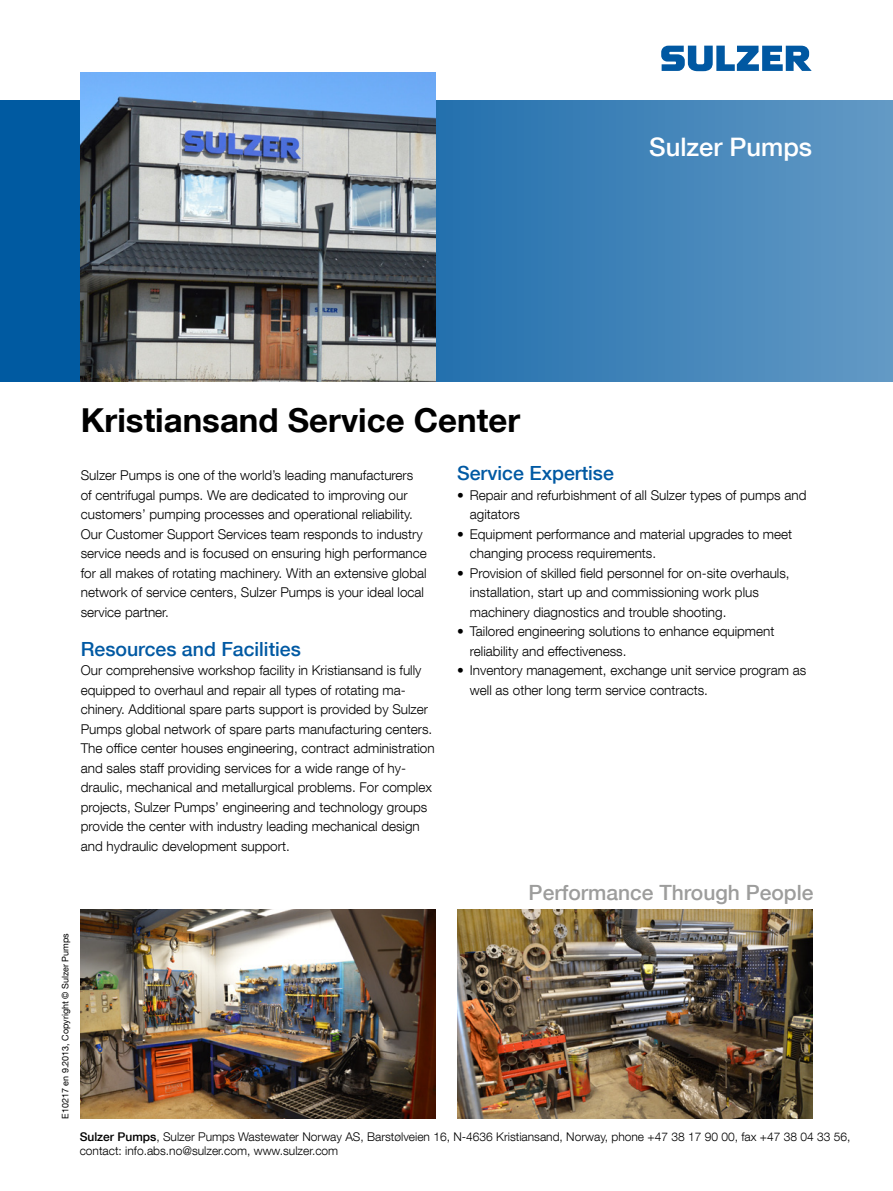
<style>
.page{position:relative;width:893px;height:1191px;background:#fff}
.page>*{position:absolute;margin:0;border:0;box-sizing:border-box;transform-origin:0 0}
.pääotsikko_24_28{font:700 33px "Helvetica Neue LT Com";color:#000}
.LEIPIS_9_12{font:500 25.5px "Helvetica Neue LT Com";color:#fff}
.LEIPIS_9_12-2{font:500 21px "Helvetica Neue LT Com";color:#9d9d9c}
.VÄLIOTSIKKO_10{font:500 19.5px "Helvetica Neue LT Com";color:#0059a3}
.LEIPIS_9_12-3{font:500 19.5px "Helvetica Neue LT Com";color:#0059a3}
.LEIPIS_9_12-4{font:300 13.5px/19.5px "Helvetica Neue LT Com";color:#000}
.t1{font:300 12px/14.4px "Helvetica Neue LT Com";color:#000}
.t2{font:9px "Helvetica Neue LT Com";color:#000}
.s1{font-weight:500}
</style>
<div class="page">
<svg style="left:661px;top:46px;width:151px;height:25px"></svg>
<svg style="left:0;top:100px;width:893px;height:281px;background:#397eb5"></svg>
<img style="left:81px;top:72px;width:355px;height:309px">
<img style="left:81px;top:909px;width:354px;height:209px">
<img style="left:458px;top:909px;width:354px;height:209px">
<p class="LEIPIS_9_12" style="left:649px;top:131px;width:164px">Sulzer Pumps</p>
<p class="pääotsikko_24_28" style="left:81px;top:399px;width:441px">Kristiansand Service Center</p>
<p class="LEIPIS_9_12-4" style="left:81px;top:465px;width:348px">Sulzer Pumps is one of the world’s leading manufacturers of centrifugal pumps. We are dedicated to improving our customers’ pumping processes and operational reliability.<br>Our Customer Support Services team responds to industry service needs and is focused on ensuring high performance for all makes of rotating machinery. With an extensive global network of service centers, Sulzer Pumps is your ideal local service partner.</p>
<p class="VÄLIOTSIKKO_10" style="left:81px;top:637px;width:222px">Resources and Facilities</p>
<p class="LEIPIS_9_12-4" style="left:81px;top:660px;width:355px">Our comprehensive workshop facility in Kristiansand is fully equipped to overhaul and repair all types of rotating ma&shy;chinery. Additional spare parts support is provided by Sulzer Pumps global network of spare parts manufacturing centers.<br>The office center houses engineering, contract administration and sales staff providing services for a wide range of hy&shy;draulic, mechanical and metallurgical problems. For complex projects, Sulzer Pumps’ engineering and technology groups provide the center with industry leading mechanical design and hydraulic development support.</p>
<p class="LEIPIS_9_12-3" style="left:457px;top:462px;width:158px">Service Expertise</p>
<p class="LEIPIS_9_12-4" style="left:470px;top:485px;width:338px;text-indent:-13px">• Repair and refurbishment of all Sulzer types of pumps and agitators</p>
<p class="LEIPIS_9_12-4" style="left:470px;top:524px;width:324px;text-indent:-13px">• Equipment performance and material upgrades to meet changing process requirements.</p>
<p class="LEIPIS_9_12-4" style="left:470px;top:563px;width:321px;text-indent:-13px">• Provision of skilled field personnel for on-site overhauls, installation, start up and commissioning work plus machinery diagnostics and trouble shooting.</p>
<p class="LEIPIS_9_12-4" style="left:470px;top:621px;width:306px;text-indent:-13px">• Tailored engineering solutions to enhance equipment reliability and effectiveness.</p>
<p class="LEIPIS_9_12-4" style="left:470px;top:660px;width:338px;text-indent:-13px">• Inventory management, exchange unit service program as well as other long term service contracts.</p>
<p class="LEIPIS_9_12-2" style="left:529px;top:880px;width:286px">Performance Through People</p>
<p class="t2" style="left:60px;top:1118px;width:187px;rotate:-90deg">E10217 en 9.2013, Copyright © Sulzer Pumps</p>
<p class="t1" style="left:80px;top:1129px;width:772px"><span class="s1">Sulzer Pumps</span>, Sulzer Pumps Wastewater Norway AS, Barstølveien 16, N-4636 Kristiansand, Norway, phone +47 38 17 90 00, fax +47 38 04 33 56, contact: info.abs.no@sulzer.com, www.sulzer.com</p>
</div>
